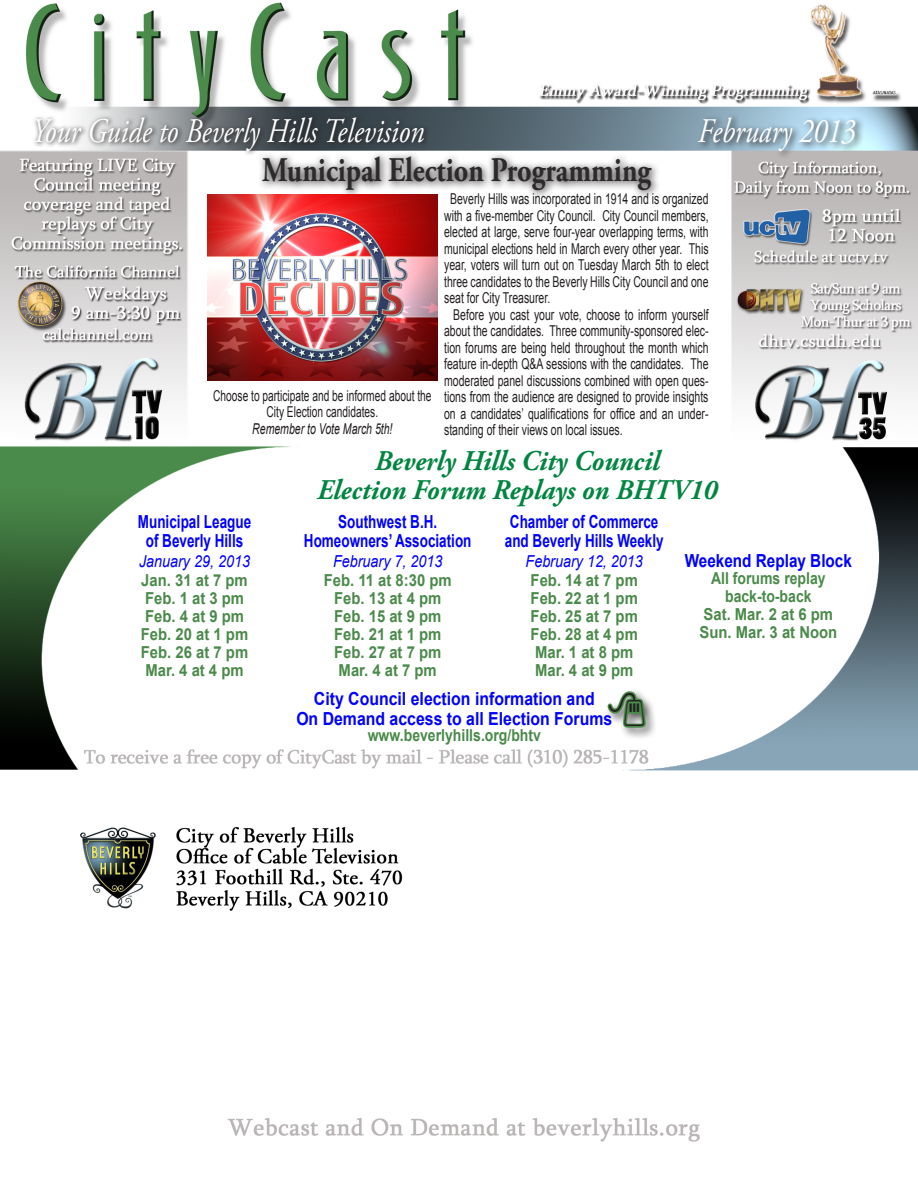
<style>
.page{position:relative;width:918px;height:1188px;background:#fff}
.page>*{position:absolute;margin:0;border:0;box-sizing:border-box;transform-origin:0 0}
.t1{font:italic 34.5px "Adobe Garamond Pro";color:#fff;scale:.82 1}
.t2{font:700 34.5px "Adobe Garamond Pro";color:#2c2a2b;scale:.82 1}
.t3{font:italic 700 28.5px/28.5px "Adobe Garamond Pro";color:#008540;text-align:center;scale:.95 1}
.t4{font:700 18px/19.5px "Arial";color:#00f;text-align:center;scale:.75 1}
.t5{font:700 18px/19.5px "Arial";color:#00f;text-align:center;scale:.88 1}
.t6{font:700 18px "Arial";color:#00f;scale:.85 1}
.t7{font:700 16.5px/18px "Arial";color:#4a8a4a;scale:.9 1}
.t8{font:700 16.5px/18px "Arial";color:#4a8a4a;text-align:center;scale:.85 1}
.t9{font:italic 16.5px "Arial";color:#00f;scale:.87 1}
.t10{font:15px/16.5px "Arial";color:#231f20;text-align:justify;scale:.7 1}
.t11{font:15px/16.5px "Arial";color:#231f20;text-align:center;scale:.68 1}
.t12{font:italic 15px "Arial";color:#231f20;scale:.7 1}
</style>
<div class="page">
<img style="left:1px;top:2px;width:917px;height:1140px">
<div style="left:604px;top:688px;width:53px;height:53px;background:#231f20;opacity:.75"></div>
<svg style="left:257px;top:150px;width:404px;height:50px"></svg>
<svg style="left:696px;top:114px;width:169px;height:45px"></svg>
<svg style="left:32px;top:113px;width:398px;height:43px"></svg>
<img style="left:208px;top:194px;width:229px;height:187px">
<svg style="left:606px;top:690px;width:42px;height:40px"></svg>
<h1 class="t1" style="left:31px;top:110px;width:481px">Your Guide to Beverly Hills Television</h1>
<h1 class="t1" style="left:698px;top:110px;width:194px">February 2013</h1>
<h1 class="t2" style="left:262px;top:150px;width:476px">Municipal Election Programming</h1>
<p class="t11" style="left:213px;top:388px;width:323px">Choose to participate and be informed about the<br>City Election candidates.</p>
<p class="t12" style="left:252px;top:419px;width:202px">Remember to Vote March 5th!</p>
<p class="t10" style="left:444px;top:191px;width:379px;text-indent:6px">Beverly Hills was incorporated in 1914 and is organized with a five-member City Council. City Council members, elected at large, serve four-year overlapping terms, with municipal elections held in March every other year. This year, voters will turn out on Tuesday March 5th to elect three candidates to the Beverly Hills City Council and one seat for City Treasurer.</p>
<p class="t10" style="left:444px;top:306px;width:379px;text-indent:9px">Before you cast your vote, choose to inform yourself about the candidates. Three community-sponsored elec&shy;tion forums are being held throughout the month which feature in-depth Q&amp;A sessions with the candidates. The moderated panel discussions combined with open ques&shy;tions from the audience are designed to provide insights on a candidates’ qualifications for office and an under&shy;standing of their views on local issues.</p>
<p class="t4" style="left:138px;top:512px;width:153px">Municipal League of Beverly Hills</p>
<p class="t9" style="left:139px;top:550px;width:129px">January 29, 2013</p>
<p class="t7" style="left:141px;top:572px;width:121px">Jan. 31 at 7 pm<br>Feb. 1 at 3 pm<br>Feb. 4 at 9 pm<br>Feb. 20 at 1 pm<br>Feb. 26 at 7 pm<br>Mar. 4 at 4 pm</p>
<h2 class="t3" style="left:317px;top:448px;width:423px">Beverly Hills City Council<br>Election Forum Replays on BHTV10</h2>
<p class="t4" style="left:304px;top:512px;width:225px">Southwest B.H.<br>Homeowners’ Association</p>
<p class="t9" style="left:333px;top:550px;width:127px">February 7, 2013</p>
<p class="t7" style="left:324px;top:572px;width:144px;text-align:center">Feb. 11 at 8:30 pm<br>Feb. 13 at 4 pm<br>Feb. 15 at 9 pm<br>Feb. 21 at 1 pm<br>Feb. 27 at 7 pm<br>Mar. 4 at 7 pm</p>
<p class="t4" style="left:505px;top:512px;width:213px;text-align:left">Chamber of Commerce and Beverly Hills Weekly</p>
<p class="t9" style="left:526px;top:550px;width:136px">February 12, 2013</p>
<p class="t7" style="left:531px;top:572px;width:121px">Feb. 14 at 7 pm<br>Feb. 22 at 1 pm<br>Feb. 25 at 7 pm<br>Feb. 28 at 4 pm<br>Mar. 1 at 8 pm<br>Mar. 4 at 9 pm</p>
<p class="t5" style="left:296px;top:690px;width:361px">City Council election information and<br>On Demand access to all Election Forums</p>
<p class="t8" style="left:368px;top:727px;width:205px">www.beverlyhills.org/bhtv</p>
<p class="t6" style="left:685px;top:549px;width:198px">Weekend Replay Block</p>
<p class="t8" style="left:699px;top:569px;width:164px">All forums replay back-to-back<br>Sat. Mar. 2 at 6 pm<br>Sun. Mar. 3 at Noon</p>
</div>
